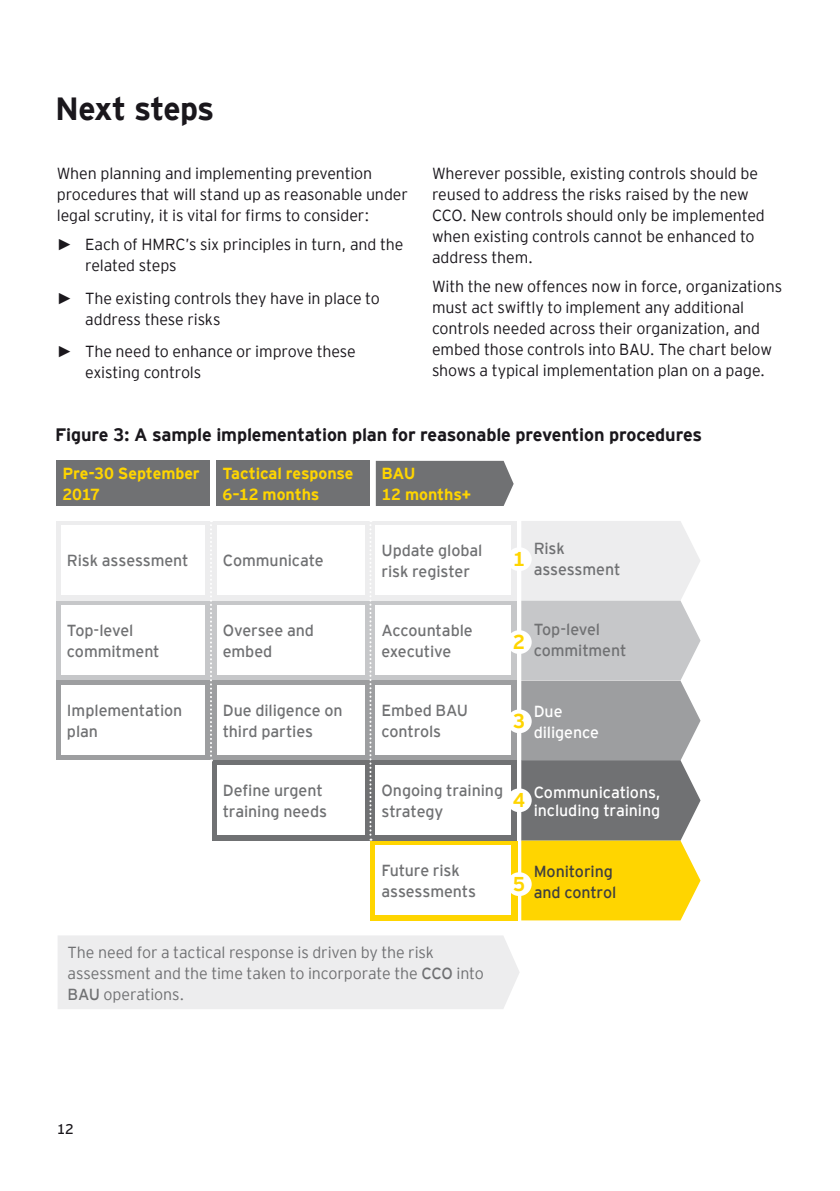
<style>
.page{position:relative;width:840px;height:1191px;background:#fff}
.page>*{position:absolute;margin:0;border:0;box-sizing:border-box;transform-origin:0 0}
.t1{font:700 32px "EY Interstate";letter-spacing:-.03em;color:#1a171c}
.t2{font:700 20px "EY Interstate";color:#ffd500}
.t3{font:700 18px "EY Interstate";letter-spacing:-.01em;color:#1a171c}
.t4{font:300 16px/21px "EY Interstate";letter-spacing:-.01em;color:#1a171c}
.t5{font:16px/21px "EY Interstate";letter-spacing:-.005em;color:#707173}
.t6{font:300 16px/21px "EY Interstate";letter-spacing:-.01em;color:#707173}
.t7{font:700 16px/21px "EY Interstate";letter-spacing:-.01em;color:#ffd500}
.t8{font:16px/21px "EY Interstate";letter-spacing:-.005em;color:#fff}
.t9{font:16px/21px "EY Interstate";letter-spacing:-.005em;color:#3e3e40}
.t10{font:14px "EY Interstate";color:#1a171c}
.s1{font-family:"Arial";font-weight:700}
.s2{font-style:inherit}
</style>
<div class="page">
<div style="left:57px;top:521px;width:459px;height:79px;background:#ededee"></div>
<div style="left:57px;top:600px;width:459px;height:80px;background:#c6c7c9"></div>
<div style="left:57px;top:680px;width:459px;height:80px;background:#9d9ea0"></div>
<div style="left:212px;top:760px;width:304px;height:80px;background:#707173"></div>
<div style="left:370px;top:840px;width:147px;height:80px;background:#ffd500"></div>
<div style="left:58px;top:935px;width:461px;height:74px;background:#ededee"></div>
<svg style="left:521px;top:521px;width:179px;height:399px;background:#c3bc95"></svg>
<div style="left:57px;top:461px;width:153px;height:45px;background:#707173"></div>
<div style="left:61px;top:525px;width:143px;height:70px;background:#fff"></div>
<div style="left:61px;top:605px;width:143px;height:70px;background:#fff"></div>
<div style="left:61px;top:685px;width:143px;height:70px;background:#fff"></div>
<div style="left:217px;top:525px;width:147px;height:70px;background:#fff"></div>
<div style="left:217px;top:605px;width:147px;height:70px;background:#fff"></div>
<div style="left:217px;top:685px;width:147px;height:70px;background:#fff"></div>
<div style="left:217px;top:765px;width:147px;height:70px;background:#fff"></div>
<div style="left:375px;top:525px;width:136px;height:70px;background:#fff"></div>
<div style="left:375px;top:605px;width:136px;height:70px;background:#fff"></div>
<div style="left:375px;top:685px;width:136px;height:70px;background:#fff"></div>
<div style="left:375px;top:765px;width:136px;height:70px;background:#fff"></div>
<div style="left:375px;top:845px;width:136px;height:70px;background:#fff"></div>
<div style="left:217px;top:461px;width:153px;height:45px;background:#707173"></div>
<div style="left:375px;top:461px;width:138px;height:45px;background:#707173"></div>
<svg style="left:210px;top:521px;width:2px;height:239px"></svg>
<svg style="left:369px;top:521px;width:2px;height:319px"></svg>
<div style="left:506px;top:547px;width:25px;height:24px;background:#fff;border-radius:50%"></div>
<div style="left:506px;top:630px;width:25px;height:24px;background:#fff;border-radius:50%"></div>
<div style="left:506px;top:709px;width:25px;height:24px;background:#fff;border-radius:50%"></div>
<div style="left:506px;top:788px;width:25px;height:24px;background:#fff;border-radius:50%"></div>
<div style="left:506px;top:872px;width:25px;height:24px;background:#fff;border-radius:50%"></div>
<h1 class="t1" style="left:55px;top:86px;width:160px">Next steps</h1>
<p class="t4" style="left:57px;top:162px;width:352px">When planning and implementing prevention procedures that will stand up as reasonable under legal scrutiny, it is vital for firms to consider:</p>
<p class="t4" style="left:85px;top:233px;width:319px;text-indent:-28px"><span class="s1">►</span> Each of HMRC’s six principles in turn, and the related steps</p>
<p class="t4" style="left:85px;top:287px;width:296px;text-indent:-28px"><span class="s1">►</span> The existing controls they have in place to address these risks</p>
<p class="t4" style="left:85px;top:340px;width:272px;text-indent:-28px"><span class="s1">►</span> The need to enhance or improve these existing controls</p>
<p class="t4" style="left:432px;top:162px;width:334px">Wherever possible, existing controls should be reused to address the risks raised by the new CCO. New controls should only be implemented when existing controls cannot be enhanced to address them.</p>
<p class="t4" style="left:432px;top:275px;width:351px">With the new offences now in force, organizations must act swiftly to implement any additional controls needed across their organization, and embed those controls into BAU. The chart below shows a typical implementation plan on a page.</p>
<p class="t3" style="left:55px;top:422px;width:648px">Figure 3: A sample implementation plan for reasonable prevention procedures</p>
<p class="t7" style="left:62px;top:462px;width:139px">Pre-30 September<br>2017</p>
<p class="t7" style="left:222px;top:462px;width:132px">Tactical response<br>6–12 months</p>
<p class="t7" style="left:381px;top:462px;width:91px">BAU<br>12 months+</p>
<p class="t5" style="left:67px;top:549px;width:123px">Risk assessment</p>
<p class="t5" style="left:223px;top:549px;width:102px">Communicate</p>
<p class="t5" style="left:381px;top:539px;width:102px">Update global risk register</p>
<p class="t2" style="left:512px;top:545px;width:14px">1</p>
<p class="t5" style="left:533px;top:537px;width:88px">Risk assessment</p>
<p class="t5" style="left:67px;top:619px;width:94px">Top-level commitment</p>
<p class="t5" style="left:223px;top:619px;width:93px">Oversee and embed</p>
<p class="t5" style="left:381px;top:619px;width:93px">Accountable executive</p>
<p class="t2" style="left:512px;top:627px;width:14px">2</p>
<p class="t5" style="left:533px;top:618px;width:94px">Top-level commitment</p>
<p class="t5" style="left:67px;top:699px;width:117px">Implementation plan</p>
<p class="t5" style="left:223px;top:699px;width:121px">Due diligence on third parties</p>
<p class="t5" style="left:381px;top:699px;width:88px">Embed BAU controls</p>
<p class="t2" style="left:512px;top:707px;width:14px">3</p>
<p class="t8" style="left:533px;top:699px;width:67px">Due diligence</p>
<p class="t5" style="left:223px;top:779px;width:106px">Define urgent training needs</p>
<p class="t5" style="left:381px;top:779px;width:123px">Ongoing training strategy</p>
<p class="t2" style="left:512px;top:786px;width:14px">4</p>
<p class="t8" style="left:533px;top:782px;width:129px;line-height:18px">Communications, including training</p>
<p class="t5" style="left:381px;top:859px;width:96px">Future risk assessments</p>
<p class="t2" style="left:512px;top:869px;width:14px">5</p>
<p class="t9" style="left:533px;top:860px;width:84px">Monitoring and control</p>
<p class="t6" style="left:67px;top:940px;width:417px">The need for a tactical response is driven by the risk assessment and the time taken to incorporate the <span class="s2">CCO</span> into<br><span class="s2">BAU</span> operations.</p>
<p class="t10" style="left:57px;top:1119px;width:19px">12</p>
</div>
